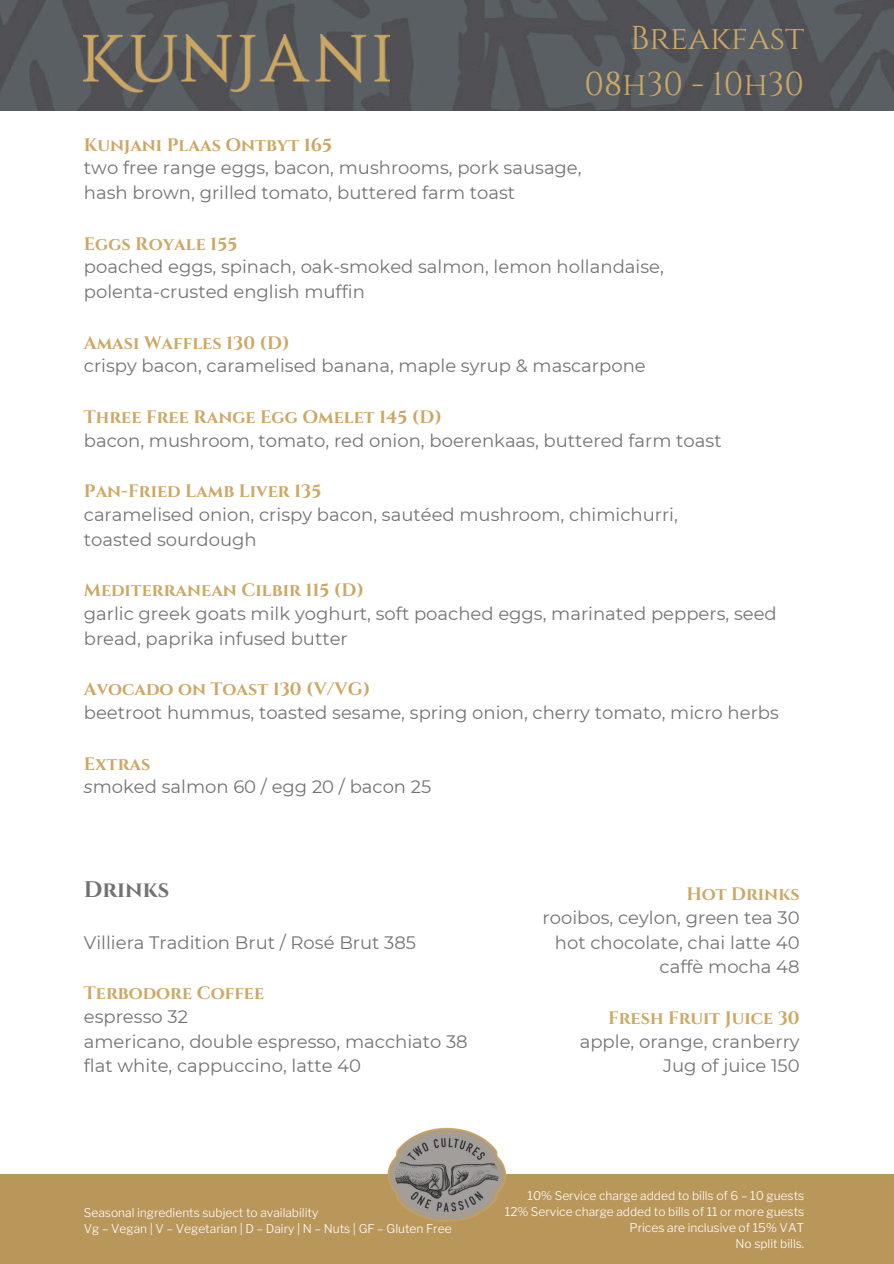
<style>
.page{position:relative;width:894px;height:1264px;background:#fff}
.page>*{position:absolute;margin:0;border:0;box-sizing:border-box;transform-origin:0 0}
.t1{font:33px/46.2px "Cinzel";color:#cda864;text-align:right}
.t2{font:700 22.5px "Cinzel";color:#737373}
.t3{font:18px/24.2px "Montserrat";color:#737373}
.t4{font:300 12px "Libre Franklin";color:#fff}
.s1{font-family:"Cinzel";font-weight:700;color:#cda864}
.s2{font-style:italic}
</style>
<div class="page">
<div style="left:0;top:1174px;width:893px;height:89px;background:#b9975b"></div>
<img style="left:387px;top:1127px;width:119px;height:95px">
<img style="left:0;top:0;width:893px;height:110px">
<img style="left:84px;top:34px;width:305px;height:59px">
<h3 class="t1" style="left:584px;top:16px;width:221px">Breakfast<br>08h30 - 10h30</h3>
<h3 class="t3" style="left:84px;top:132px;width:499px"><span class="s1">Kunjani Plaas Ontbyt 165<br></span>two free range eggs, bacon, mushrooms, pork sausage, hash brown, grilled tomato, buttered farm toast</h3>
<h2 class="t3" style="left:84px;top:231px;width:581px"><span class="s1">Eggs Royale 155<br></span>poached eggs, spinach, oak-smoked salmon, lemon hollandaise, polenta-crusted english muffin</h2>
<h3 class="t3" style="left:84px;top:330px;width:563px;line-height:23.7px"><span class="s1">Amasi Waffles 130 (D)<br></span>crispy bacon, caramelised banana, maple syrup &amp; mascarpone</h3>
<h3 class="t3" style="left:84px;top:404px;width:639px;line-height:23.7px"><span class="s1">Three Free Range Egg Omelet 145 (D)<br></span>bacon, mushroom, tomato, red onion, boerenkaas, buttered farm toast</h3>
<h3 class="t3" style="left:84px;top:478px;width:595px"><span class="s1">Pan-Fried Lamb Liver 135<br></span>caramelised onion, crispy bacon, sautéed mushroom, chimichurri, toasted sourdough</h3>
<h3 class="t3" style="left:84px;top:577px;width:694px"><span class="s1">Mediterranean Cilbir 115 (D)<br></span>garlic greek goats milk yoghurt, soft poached eggs, marinated peppers, seed bread, paprika infused butter</h3>
<p class="t3" style="left:84px;top:677px;width:696px;line-height:23.7px"><span class="s1">Avocado on Toast 130 (V/VG)<br></span>beetroot hummus, toasted sesame, spring onion, cherry tomato, micro herbs</p>
<p class="t3" style="left:84px;top:751px;width:349px;line-height:23.7px"><span class="s1">Extras<br></span><span class="s2">s</span>moked salmon 60 / egg 20 / bacon 25</p>
<p class="t2" style="left:84px;top:875px;width:87px">Drinks</p>
<p class="t3" style="left:84px;top:930px;width:334px">Villiera Tradition Brut / Rosé Brut 385</p>
<p class="t3" style="left:84px;top:980px;width:385px"><span class="s1">Terbodore Coffee<br></span>espresso 32<br>americano, double espresso, macchiato 38 flat white, cappuccino, latte 40</p>
<p class="t3" style="left:542px;top:881px;width:258px;text-align:right"><span class="s1">Hot Drinks<br></span>rooibos, ceylon, green tea 30 hot chocolate, chai latte 40 caffè mocha 48</p>
<p class="t3" style="left:579px;top:1005px;width:221px;text-align:right"><span class="s1">Fresh Fruit Juice 30 </span>apple, orange, cranberry<br>Jug of juice 150</p>
<h1 class="t4" style="left:84px;top:1205px;width:236px">Seasonal ingredients subject to availability</h1>
<p class="t4" style="left:84px;top:1221px;width:369px">Vg – Vegan | V – Vegetarian | D – Dairy | N – Nuts | GF – Gluten Free</p>
<h3 class="t4" style="left:527px;top:1187px;width:278px">10% Service charge added to bills of 6 – 10 guests</h3>
<h3 class="t4" style="left:504px;top:1203px;width:301px">12% Service charge added to bills of 11 or more guests</h3>
<h3 class="t4" style="left:629px;top:1219px;width:176px">Prices are inclusive of 15% VAT</h3>
<h3 class="t4" style="left:735px;top:1235px;width:70px">No split bills.</h3>
</div>
